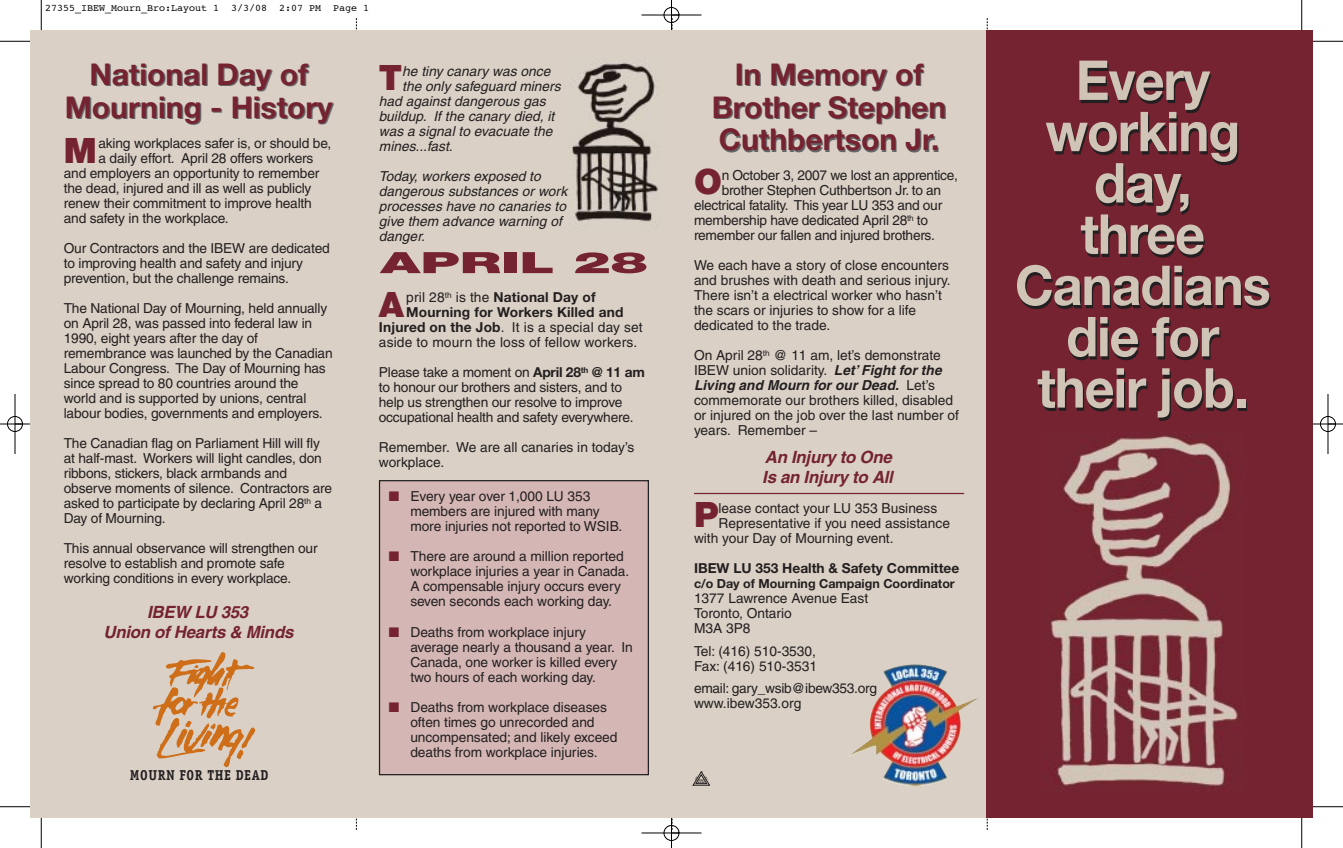
<style>
.page{position:relative;width:1343px;height:848px;background:#fff}
.page>*{position:absolute;margin:0;border:0;box-sizing:border-box;transform-origin:0 0}
.t1{font:700 55px/51.2px "Helvetica Neue";letter-spacing:-.02em;color:#cfc4b6;text-align:center;scale:.95 1}
.t2{font:900 35px "Helvetica Neue";color:#752331}
.t3{font:700 30px/32.5px "Helvetica Neue";color:#752331;text-align:center}
.t4{font:900 29.38px "Helvetica Neue";color:#752331;scale:1.9 1}
.t5{font:italic 700 16.88px/20px "Helvetica";color:#752331}
.t6{font:700 14.38px "Officina Serif";letter-spacing:.04em;color:#231f20;scale:.9 1}
.t7{font:13.75px/15px "Helvetica";letter-spacing:-.015em;color:#231f20}
.t8{font:italic 13.75px/15px "Helvetica";color:#231f20}
.t9{font:700 13.75px/15px "Helvetica Neue";letter-spacing:.01em;color:#231f20}
.t10{font:13.75px/15px "Helvetica";letter-spacing:.01em;color:#231f20}
.t11{font:700 12.5px "Helvetica Neue";color:#231f20}
.t12{font:10px "Courier";color:#000}
.s1{font-family:"Helvetica";font-weight:400}
.s2{font-family:"Helvetica Neue";font-weight:700}
.s3{color:#752331}
.s4{font-weight:700;font-style:italic}
</style>
<div class="page">
<svg style="left:356px;top:19px;width:1px;height:810px"></svg>
<svg style="left:672px;top:19px;width:1px;height:810px"></svg>
<svg style="left:987px;top:19px;width:1px;height:810px"></svg>
<div style="left:30px;top:30px;width:956px;height:788px;background:#dad0c5"></div>
<div style="left:986px;top:30px;width:326px;height:788px;background:#752331"></div>
<div style="left:379px;top:480px;width:269px;height:294px;background:#d4b6b4"></div>
<div style="left:379px;top:480px;width:270px;height:295px;border:1px solid #231f20"></div>
<img style="left:572px;top:62px;width:86px;height:160px">
<svg style="left:153px;top:652px;width:102px;height:115px"></svg>
<img style="left:1050px;top:435px;width:190px;height:353px">
<svg style="left:692px;top:771px;width:18px;height:14px"></svg>
<img style="left:849px;top:664px;width:129px;height:121px">
<hr style="left:694px;top:493px;width:270px;height:1px;background:#752331">
<hr style="left:41px;top:0;width:1px;height:30px;background:#000">
<hr style="left:0;top:41px;width:30px;height:1px;background:#000">
<hr style="left:1301px;top:0;width:1px;height:30px;background:#000">
<hr style="left:1312px;top:41px;width:30px;height:1px;background:#000">
<hr style="left:41px;top:818px;width:1px;height:30px;background:#000">
<hr style="left:0;top:806px;width:30px;height:1px;background:#000">
<hr style="left:1301px;top:818px;width:1px;height:30px;background:#000">
<hr style="left:1312px;top:806px;width:30px;height:1px;background:#000">
<div style="left:663px;top:7px;width:16px;height:16px;border:1px solid #fff;border-radius:50%"></div>
<div style="left:663px;top:825px;width:16px;height:15px;border:1px solid #fff;border-radius:50%"></div>
<div style="left:7px;top:416px;width:16px;height:16px;border:1px solid #fff;border-radius:50%"></div>
<div style="left:1320px;top:416px;width:15px;height:16px;border:1px solid #fff;border-radius:50%"></div>
<hr style="left:641px;top:15px;width:60px;height:1px;background:#000">
<hr style="left:641px;top:832px;width:60px;height:1px;background:#000">
<hr style="left:15px;top:394px;width:1px;height:60px;background:#000">
<hr style="left:1327px;top:394px;width:1px;height:60px;background:#000">
<hr style="left:671px;top:0;width:1px;height:30px;background:#000">
<hr style="left:671px;top:818px;width:1px;height:30px;background:#000">
<hr style="left:0;top:424px;width:30px;height:1px;background:#000">
<hr style="left:1312px;top:424px;width:30px;height:1px;background:#000">
<div style="left:664px;top:7px;width:15px;height:16px;border:1px solid #000;border-radius:50%"></div>
<div style="left:664px;top:825px;width:15px;height:15px;border:1px solid #000;border-radius:50%"></div>
<div style="left:7px;top:416px;width:16px;height:15px;border:1px solid #000;border-radius:50%"></div>
<div style="left:1320px;top:416px;width:15px;height:15px;border:1px solid #000;border-radius:50%"></div>
<p class="t12" style="left:45px;top:4px;width:326px">27355_IBEW_Mourn_Bro:Layout 1 3/3/08 2:07 PM Page 1</p>
<h3 class="t3" style="left:65px;top:61px;width:269px">National Day of<br>Mourning - History</h3>
<h2 class="t2" style="left:64px;top:138px;width:35px">M</h2>
<p class="t7" style="left:98px;top:137px;width:234px">aking workplaces safer is, or should be,</p>
<p class="t7" style="left:98px;top:152px;width:216px">a daily effort. April 28 offers workers</p>
<p class="t7" style="left:64px;top:167px;width:257px">and employers an opportunity to remember</p>
<p class="t7" style="left:64px;top:182px;width:249px">the dead, injured and ill as well as publicly</p>
<p class="t7" style="left:64px;top:197px;width:250px">renew their commitment to improve health</p>
<p class="t7" style="left:64px;top:212px;width:166px">and safety in the workplace.</p>
<p class="t7" style="left:64px;top:242px;width:267px">Our Contractors and the IBEW are dedicated to improving health and safety and injury prevention, but the challenge remains.</p>
<p class="t7" style="left:64px;top:302px;width:270px">The National Day of Mourning, held annually on April 28, was passed into federal law in 1990, eight years after the day of remembrance was launched by the Canadian Labour Congress. The Day of Mourning has since spread to 80 countries around the world and is supported by unions, central labour bodies, governments and employers.</p>
<p class="t7" style="left:64px;top:437px;width:270px">The Canadian flag on Parliament Hill will fly at half-mast. Workers will light candles, don ribbons, stickers, black armbands and observe moments of silence. Contractors are asked to participate by declaring April 28<sup>th</sup> a Day of Mourning.</p>
<p class="t7" style="left:64px;top:542px;width:255px">This annual observance will strengthen our resolve to establish and promote safe working conditions in every workplace.</p>
<p class="t5" style="left:103px;top:603px;width:195px;text-align:center">IBEW LU 353<br>Union ofHearts &amp; Minds</p>
<p class="t6" style="left:130px;top:769px;width:155px">MOURN FOR THE DEAD</p>
<h2 class="t2" style="left:379px;top:65px;width:25px">T</h2>
<p class="t8" style="left:402px;top:64px;width:152px">he tiny canary was once</p>
<p class="t8" style="left:402px;top:79px;width:163px">the only safeguard miners</p>
<p class="t8" style="left:379px;top:94px;width:171px">had against dangerous gas</p>
<p class="t8" style="left:379px;top:109px;width:180px">buildup. If the canary died, it</p>
<p class="t8" style="left:379px;top:124px;width:178px">was a signal to evacuate the</p>
<p class="t8" style="left:379px;top:139px;width:78px">mines...fast.</p>
<p class="t8" style="left:379px;top:169px;width:191px">Today, workers exposed to dangerous substances or work processes have no canaries to give them advance warning of danger.</p>
<h3 class="t4" style="left:380px;top:252px;width:142px">APRIL 28</h3>
<h2 class="t2" style="left:379px;top:292px;width:27px">A</h2>
<p class="t9" style="left:406px;top:291px;width:219px"><span class="s1">pril 28</span><sup>th</sup> <span class="s1">is the</span> National Day of<br>Mourning for Workers Killed and</p>
<p class="t10" style="left:379px;top:321px;width:265px"><span class="s2">Injured on the Job</span>. It is a special day set aside to mourn the loss of fellow workers.</p>
<p class="t7" style="left:379px;top:366px;width:267px">Please take a moment on <span class="s2">April 28</span><sup>th</sup> <span class="s2">@ 11 am </span>to honour our brothers and sisters, and to help us strengthen our resolve to improve occupational health and safety everywhere.</p>
<p class="t7" style="left:379px;top:441px;width:257px">Remember. We are all canaries in today’s workplace.</p>
<p class="t7" style="left:410px;top:490px;width:213px;text-indent:-21px"><span class="s3">■</span> Every year over 1,000 LU 353 members are injured with many more injuries not reported to WSIB.</p>
<p class="t7" style="left:410px;top:550px;width:220px;text-indent:-21px"><span class="s3">■</span> There are around a million reported workplace injuries a year in Canada.<br>A compensable injury occurs every seven seconds each working day.</p>
<p class="t7" style="left:410px;top:625px;width:224px;text-indent:-21px"><span class="s3">■</span> Deaths from workplace injury average nearly a thousand a year. In<br>Canada, one worker is killed every two hours of each working day.</p>
<p class="t7" style="left:410px;top:701px;width:209px;text-indent:-21px"><span class="s3">■</span> Deaths from workplace diseases often times go unrecorded and uncompensated; and likely exceed deaths from workplace injuries.</p>
<h3 class="t3" style="left:712px;top:61px;width:236px">In Memory of<br>Brother Stephen<br>Cuthbertson Jr.</h3>
<h2 class="t2" style="left:694px;top:169px;width:29px">O</h2>
<p class="t7" style="left:721px;top:169px;width:238px">n October 3, 2007 we lost an apprentice,</p>
<p class="t7" style="left:721px;top:184px;width:221px">brother Stephen Cuthbertson Jr. to an</p>
<p class="t7" style="left:694px;top:199px;width:250px">electrical fatality. This year LU 353 and our</p>
<p class="t7" style="left:694px;top:214px;width:236px">membership have dedicated April 28<sup>th</sup> to</p>
<p class="t7" style="left:694px;top:229px;width:242px">remember our fallen and injured brothers.</p>
<p class="t7" style="left:694px;top:259px;width:258px">We each have a story of close encounters and brushes with death and serious injury.<br>There isn’t a electrical worker who hasn’t the scars or injuries to show for a life dedicated to the trade.</p>
<p class="t7" style="left:694px;top:349px;width:266px">On April 28<sup>th</sup> @ 11 am, let’s demonstrate IBEW union solidarity. <span class="s4">Let’Fight for the Living and Mourn for our Dead.</span> L e t ’s commemorate our brothers killed, disabled or injured on the job over the last number of years. Remember –</p>
<p class="t5" style="left:762px;top:448px;width:136px">An Injury to One<br>Is an Injury to All</p>
<h2 class="t2" style="left:694px;top:501px;width:26px">P</h2>
<p class="t7" style="left:718px;top:502px;width:220px">lease contact your LU 353 Business</p>
<p class="t7" style="left:718px;top:517px;width:233px">Representative if you need assistance</p>
<p class="t7" style="left:694px;top:532px;width:201px">with your Day of Mourning event.</p>
<p class="t9" style="left:694px;top:562px;width:267px">IBEW LU 353 Health &amp; Safety Committee</p>
<p class="t11" style="left:694px;top:579px;width:262px">c/o Day of Mourning Campaign Coordinator</p>
<p class="t7" style="left:694px;top:592px;width:176px">1377 Lawrence Avenue East<br>Toronto, Ontario<br>M3A 3P8</p>
<p class="t7" style="left:694px;top:644px;width:124px">Tel: (416) 510-3530,<br>Fax: (416) 510-3531</p>
<p class="t7" style="left:694px;top:682px;width:184px">email: gary_wsib@ibew353.org www.ibew353.org</p>
<h1 class="t1" style="left:1015px;top:60px;width:271px">Every working day,<br>three<br>Canadians die for their job.</h1>
</div>
